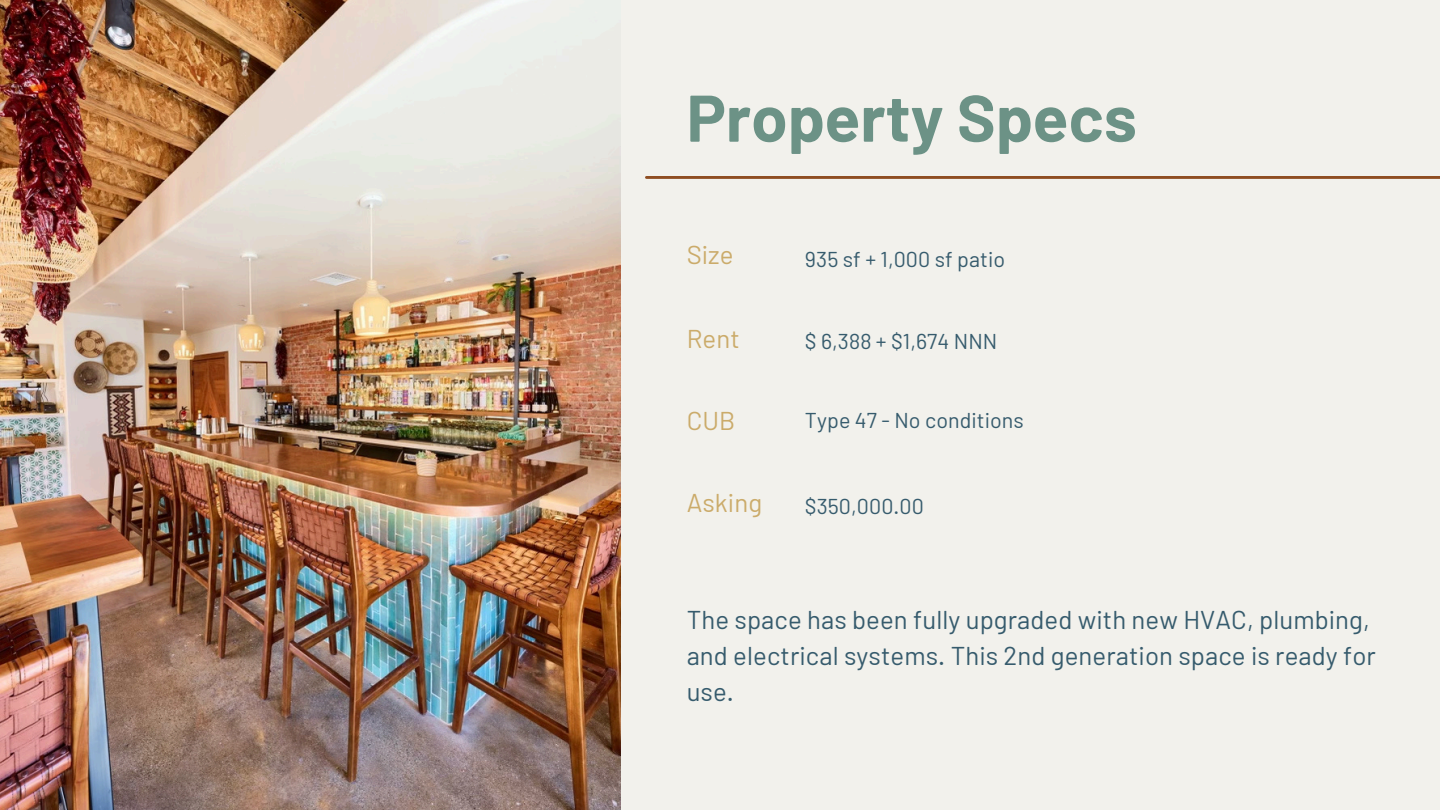
<style>
.page{position:relative;width:1440px;height:810px;background:#f2f1ec}
.page>*{position:absolute;margin:0;border:0;box-sizing:border-box;transform-origin:0 0}
.t1{font:700 65.7px "Barlow";color:#6c9286}
.t2{font:25.8px/36px "Barlow";letter-spacing:.005em;color:#365b6d}
.t3{font:25.8px "Barlow";letter-spacing:.005em;color:#cbab6a}
.t4{font:21.5px "Barlow";letter-spacing:.005em;color:#365b6d}
</style>
<div class="page">
<img style="left:0;top:0;width:620px;height:810px">
<hr style="left:646px;top:176px;width:794px;height:3px;background:#8f4e22">
<p class="t1" style="left:687px;top:76px;width:452px">Property Specs</p>
<h3 class="t3" style="left:687px;top:239px;width:48px">Size</h3>
<h1 class="t4" style="left:805px;top:245px;width:202px">935 sf + 1,000 sf patio</h1>
<p class="t3" style="left:687px;top:322px;width:55px">Rent</p>
<h3 class="t4" style="left:805px;top:327px;width:194px">$ 6,388 + $1,674 NNN</h3>
<h4 class="t3" style="left:687px;top:404px;width:50px">CUB</h4>
<h2 class="t3" style="left:687px;top:486px;width:77px">Asking</h2>
<p class="t4" style="left:805px;top:407px;width:221px">Type 47 - No conditions</p>
<h3 class="t4" style="left:805px;top:493px;width:120px">$350,000.00</h3>
<h3 class="t2" style="left:687px;top:600px;width:691px">The space has been fully upgraded with new HVAC, plumbing, and electrical systems. This 2nd generation space is ready for use.</h3>
</div>
